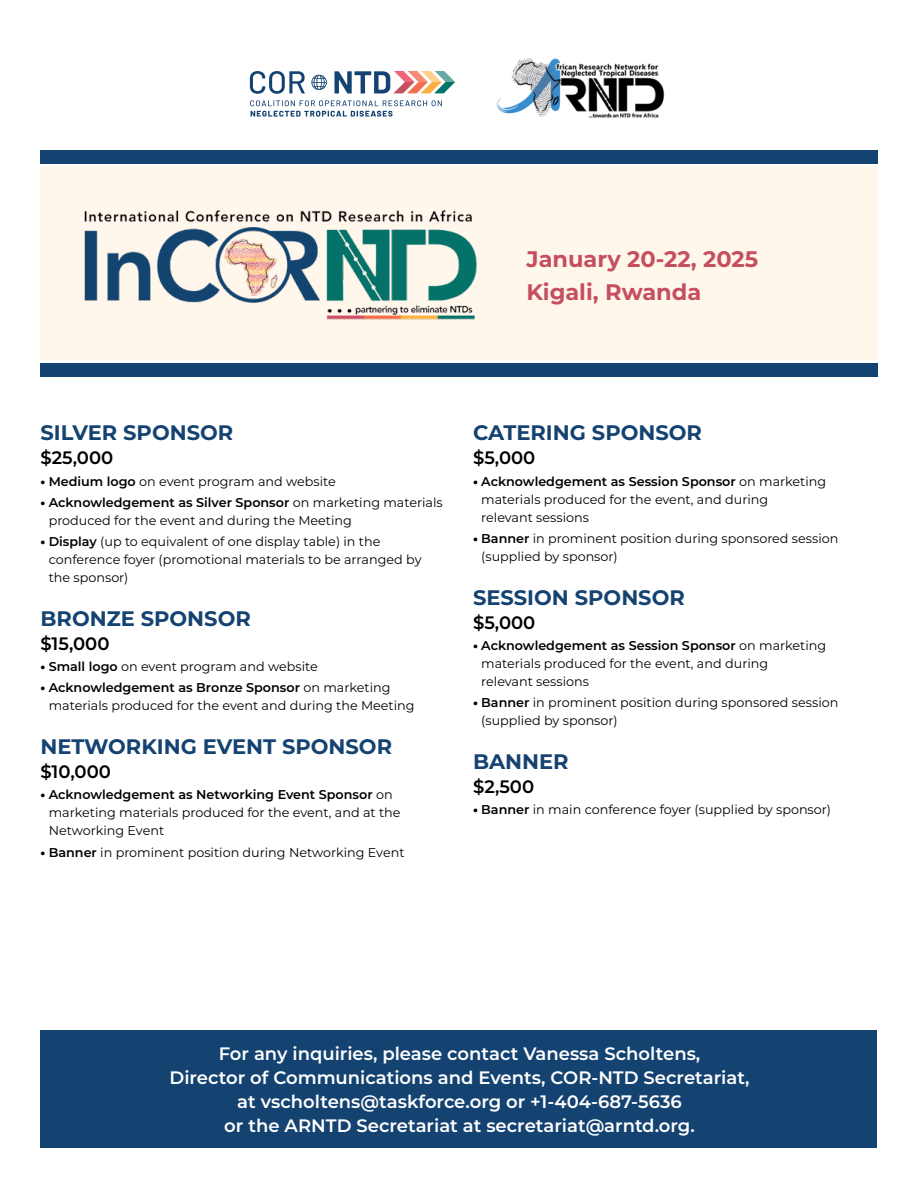
<style>
.page{position:relative;width:918px;height:1188px;background:#fff}
.page>*{position:absolute;margin:0;border:0;box-sizing:border-box;transform-origin:0 0}
.t1{font:700 22.5px/33px "Montserrat";color:#c64f5f}
.Sponsor_level{font:700 21px "Montserrat";color:#144271}
.t2{font:600 18px/24px "Montserrat";color:#fff;text-align:center}
.Sponsor_cost{font:600 18px "Montserrat";color:#000}
.t3{font:12.75px/18px "Montserrat";color:#000}
.s1{font-weight:800}
.s2{font-weight:600}
</style>
<div class="page">
<div style="left:40px;top:166px;width:837px;height:194px;background:#fff7ec"></div>
<div style="left:40px;top:363px;width:837px;height:14px;background:#144271"></div>
<div style="left:40px;top:150px;width:837px;height:14px;background:#144271"></div>
<img style="left:84px;top:209px;width:394px;height:111px">
<svg style="left:311px;top:75px;width:16px;height:15px"></svg>
<svg style="left:250px;top:100px;width:192px;height:17px"></svg>
<svg style="left:334px;top:71px;width:121px;height:23px"></svg>
<svg style="left:250px;top:71px;width:55px;height:23px"></svg>
<img style="left:496px;top:58px;width:169px;height:60px">
<div style="left:40px;top:1030px;width:838px;height:118px;background:#144271"></div>
<p class="t1" style="left:526px;top:242px;width:233px">January 20-22, 2025<br>Kigali, Rwanda</p>
<p class="Sponsor_level" style="left:40px;top:418px;width:194px">SILVER SPONSOR</p>
<p class="Sponsor_cost" style="left:40px;top:445px;width:74px">$25,000</p>
<p class="t3" style="left:40px;top:472px;width:297px"><span class="s1">•</span> <span class="s2">Medium logo</span> on event program and website</p>
<p class="t3" style="left:49px;top:493px;width:396px;text-indent:-8px"><span class="s1">•</span> <span class="s2">Acknowledgement as Silver Sponsor</span> on marketing materials produced for the event and during the Meeting</p>
<p class="t3" style="left:49px;top:532px;width:374px;text-indent:-8px"><span class="s1">•</span> <span class="s2">Display</span> (up to equivalent of one display table) in the conference foyer (promotional materials to be arranged by the sponsor)</p>
<p class="Sponsor_level" style="left:40px;top:603px;width:212px">BRONZE SPONSOR</p>
<p class="Sponsor_cost" style="left:40px;top:631px;width:71px">$15,000</p>
<p class="t3" style="left:40px;top:657px;width:279px"><span class="s1">•</span> <span class="s2">Small logo</span> on event program and website</p>
<p class="t3" style="left:49px;top:678px;width:367px;text-indent:-8px"><span class="s1">•</span> <span class="s2">Acknowledgement as Bronze Sponsor</span> on marketing materials produced for the event and during the Meeting</p>
<p class="Sponsor_level" style="left:40px;top:732px;width:353px">NETWORKING EVENT SPONSOR</p>
<p class="Sponsor_cost" style="left:40px;top:759px;width:72px">$10,000</p>
<p class="t3" style="left:49px;top:785px;width:353px;text-indent:-8px"><span class="s1">•</span> <span class="s2">Acknowledgement as Networking Event Sponsor</span> on marketing materials produced for the event, and at the<br>Networking Event</p>
<p class="t3" style="left:40px;top:843px;width:366px"><span class="s1">•</span> <span class="s2">Banner</span> in prominent position during Networking Event</p>
<p class="Sponsor_level" style="left:473px;top:418px;width:230px">CATERING SPONSOR</p>
<p class="Sponsor_cost" style="left:473px;top:445px;width:64px">$5,000</p>
<p class="t3" style="left:481px;top:472px;width:347px;text-indent:-8px"><span class="s1">•</span> <span class="s2">Acknowledgement as Session Sponsor</span> on marketing materials produced for the event, and during<br>relevant sessions</p>
<p class="t3" style="left:481px;top:529px;width:359px;text-indent:-8px"><span class="s1">•</span> <span class="s2">Banner</span> in prominent position during sponsored session (supplied by sponsor)</p>
<p class="Sponsor_level" style="left:473px;top:582px;width:213px">SESSION SPONSOR</p>
<p class="Sponsor_cost" style="left:473px;top:610px;width:64px">$5,000</p>
<p class="t3" style="left:481px;top:636px;width:347px;text-indent:-8px"><span class="s1">•</span> <span class="s2">Acknowledgement as Session Sponsor</span> on marketing materials produced for the event, and during<br>relevant sessions</p>
<p class="t3" style="left:481px;top:693px;width:359px;text-indent:-8px"><span class="s1">•</span> <span class="s2">Banner</span> in prominent position during sponsored session (supplied by sponsor)</p>
<p class="Sponsor_level" style="left:473px;top:746px;width:97px">BANNER</p>
<p class="Sponsor_cost" style="left:473px;top:774px;width:63px">$2,500</p>
<p class="t3" style="left:473px;top:800px;width:360px"><span class="s1">•</span> <span class="s2">Banner</span> in main conference foyer (supplied by sponsor)</p>
<p class="t2" style="left:170px;top:1040px;width:582px">For any inquiries, please contact Vanessa Scholtens,<br>Director of Communications and Events, COR-NTD Secretariat, at vscholtens@taskforce.org or +1-404-687-5636<br>or the ARNTD Secretariat at secretariat@arntd.org.</p>
</div>
